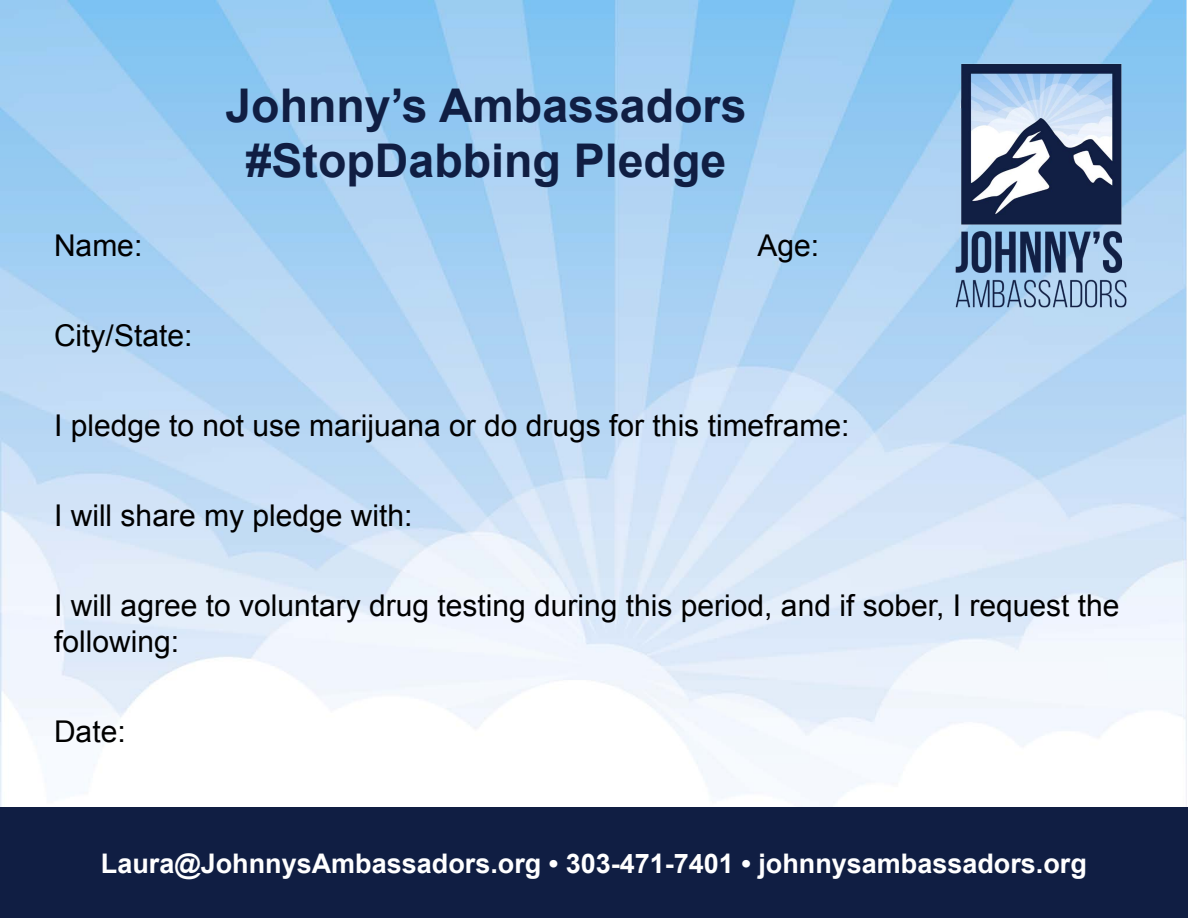
<style>
.page{position:relative;width:1188px;height:918px;background:#fff}
.page>*{position:absolute;margin:0;border:0;box-sizing:border-box;transform-origin:0 0}
.t1{font:700 46.5px/55.8px "Arial";color:#101e43;text-align:center}
.t2{font:30px/36px "Arial";color:#000}
.t3{font:700 27px "Arial";color:#fff}
</style>
<div class="page">
<img style="left:0;top:0;width:1188px;height:808px">
<img style="left:949px;top:59px;width:185px;height:248px">
<div style="left:0;top:808px;width:1188px;height:110px;background:#101e43"></div>
<h1 class="t1" style="left:225px;top:79px;width:523px">Johnny’s Ambassadors #StopDabbing Pledge</h1>
<p class="t2" style="left:54px;top:228px;width:90px">Name:</p>
<p class="t2" style="left:757px;top:228px;width:63px">Age:</p>
<p class="t2" style="left:54px;top:318px;width:140px">City/State:</p>
<p class="t2" style="left:54px;top:408px;width:797px">I pledge to not use marijuana or do drugs for this timeframe:</p>
<p class="t2" style="left:54px;top:498px;width:360px">I will share my pledge with:</p>
<p class="t2" style="left:54px;top:588px;width:1067px">I will agree to voluntary drug testing during this period, and if sober, I request the following:</p>
<p class="t2" style="left:54px;top:714px;width:73px">Date:</p>
<p class="t3" style="left:101px;top:845px;width:988px">Laura@JohnnysAmbassadors.org • 303-471-7401 • johnnysambassadors.org</p>
</div>
